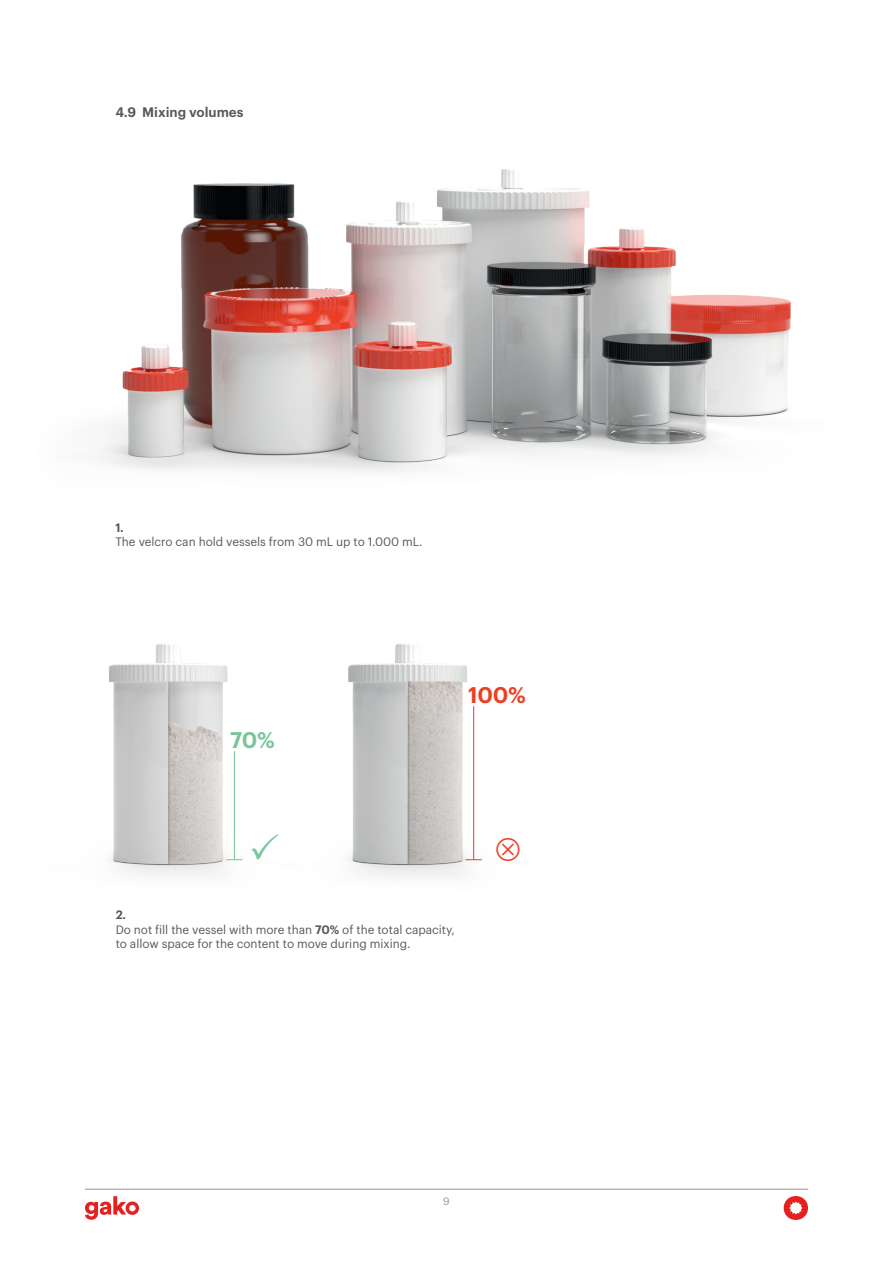
<style>
.page{position:relative;width:893px;height:1263px;background:#fff}
.page>*{position:absolute;margin:0;border:0;box-sizing:border-box;transform-origin:0 0}
.Normal_Type_solid{font:600 22.2px "Graphik LCG";color:#ef3e22}
.Normal_Type_solid-2{font:600 22.2px "Graphik LCG";color:#76c79b}
.Normal_Type_solid-3{font:600 13.5px "Graphik LCG";color:#57585a}
.Normal_Type_solid-4{font:12px "Graphik LCG";letter-spacing:-.005em;color:#57585a}
.Normal_Type_solid-5{font:600 12px "Graphik LCG";color:#57585a}
.t1{font:10.5px "Graphik";color:#939598}
.s1{font-weight:600}
</style>
<div class="page">
<hr style="left:85px;top:1189px;width:723px;height:1px;background:#939598">
<svg style="left:85px;top:1196px;width:54px;height:24px"></svg>
<svg style="left:784px;top:1196px;width:24px;height:24px"></svg>
<img style="left:94px;top:169px;width:697px;height:303px">
<img style="left:109px;top:644px;width:134px;height:232px">
<hr style="left:234px;top:751px;width:1px;height:109px;background:#76c79b">
<svg style="left:226px;top:859px;width:17px;height:1px"></svg>
<img style="left:348px;top:643px;width:134px;height:235px">
<hr style="left:473px;top:706px;width:1px;height:154px;background:#ef3e22">
<svg style="left:465px;top:859px;width:17px;height:1px"></svg>
<p class="Normal_Type_solid-3" style="left:115px;top:102px;width:130px">4.9 Mixing volumes</p>
<p class="Normal_Type_solid-5" style="left:115px;top:518px;width:10px">1.</p>
<p class="Normal_Type_solid-4" style="left:115px;top:533px;width:309px">The velcro can hold vessels from 30 mL up to 1.000 mL.</p>
<p class="Normal_Type_solid-2" style="left:230px;top:722px;width:46px">70%</p>
<p class="Normal_Type_solid" style="left:468px;top:678px;width:59px">100%</p>
<p class="Normal_Type_solid-5" style="left:116px;top:906px;width:12px">2.</p>
<p class="Normal_Type_solid-4" style="left:116px;top:920px;width:341px">Do not fill the vessel with more than <span class="s1">70%</span> of the total capacity,</p>
<p class="Normal_Type_solid-4" style="left:116px;top:935px;width:296px">to allow space for the content to move during mixing.</p>
<p class="t1" style="left:443px;top:1193px;width:8px">9</p>
</div>
